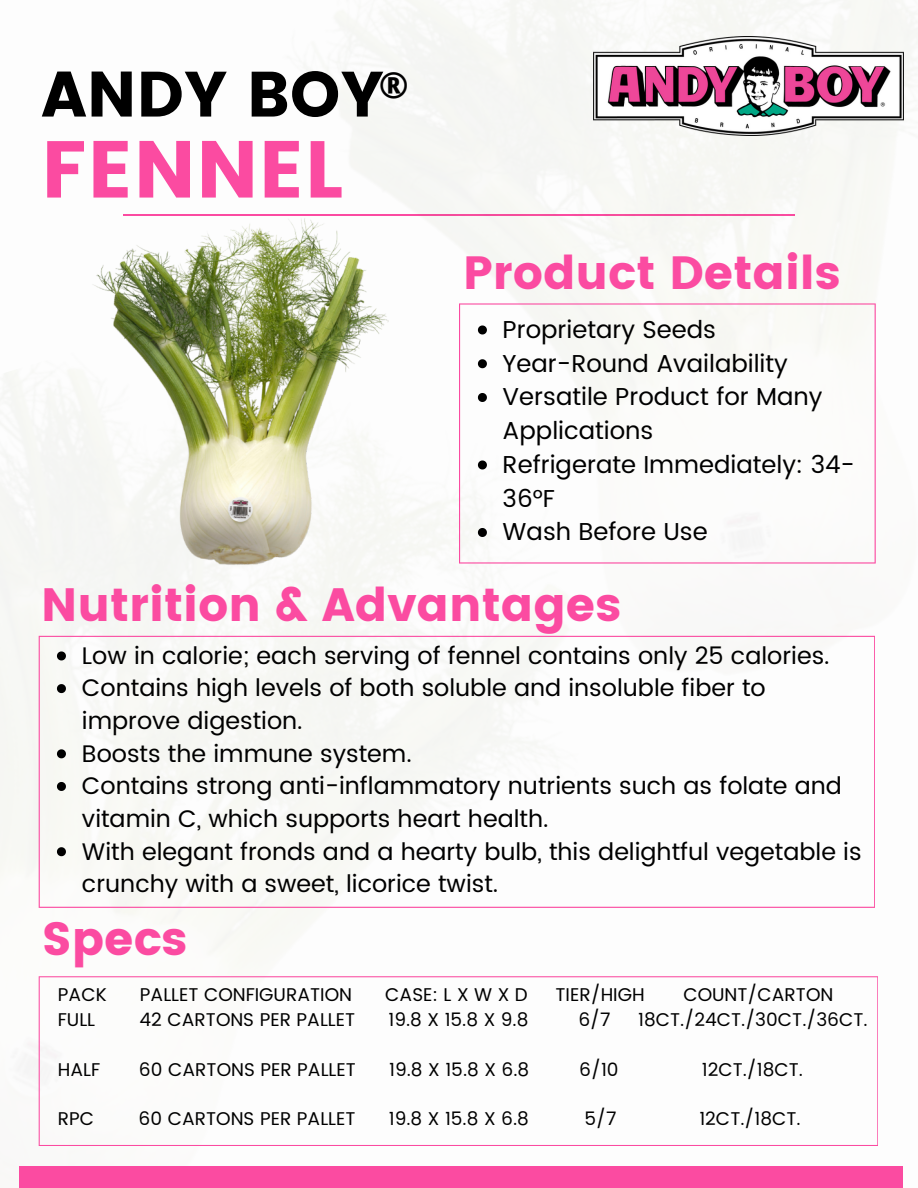
<style>
.page{position:relative;width:918px;height:1188px;background:#fff}
.page>*{position:absolute;margin:0;border:0;box-sizing:border-box;transform-origin:0 0}
.t1{font:80.4px "Poppins";color:#fb4ba1}
.t2{font:63.9px "Poppins";color:#000}
.t3{font:46.5px "Poppins";color:#fb4ba1}
.t4{font:700 36px "Open Sans";color:#000}
.t5{font:24.45px/33.8px "Poppins";color:#000}
.t6{font:24px/32.7px "Poppins";color:#000}
.t7{font:18.45px "Poppins";color:#000}
.t8{font:18.45px "Poppins";letter-spacing:.3em;color:#000}
</style>
<div class="page">
<svg style="left:39px;top:976px;width:839px;height:170px"></svg>
<div style="left:19px;top:1166px;width:883px;height:22px;background:#fb4ba1"></div>
<img style="left:0;top:0;width:918px;height:965px">
<svg style="left:39px;top:636px;width:836px;height:272px"></svg>
<img style="left:594px;top:36px;width:309px;height:99px">
<svg style="left:483px;top:303px;width:393px;height:260px"></svg>
<img style="left:39px;top:107px;width:444px;height:653px">
<svg style="left:478px;top:325px;width:9px;height:9px"></svg>
<svg style="left:478px;top:359px;width:9px;height:9px"></svg>
<svg style="left:478px;top:393px;width:9px;height:9px"></svg>
<svg style="left:478px;top:460px;width:9px;height:9px"></svg>
<svg style="left:478px;top:528px;width:9px;height:9px"></svg>
<svg style="left:57px;top:651px;width:9px;height:9px"></svg>
<svg style="left:57px;top:684px;width:9px;height:9px"></svg>
<svg style="left:57px;top:749px;width:9px;height:9px"></svg>
<svg style="left:57px;top:782px;width:9px;height:9px"></svg>
<svg style="left:57px;top:847px;width:9px;height:9px"></svg>
<h2 class="t2" style="left:41px;top:57px;width:345px">ANDY BOY</h2>
<h1 class="t1" style="left:41px;top:123px;width:303px">FENNEL</h1>
<h3 class="t4" style="left:379px;top:60px;width:31px">®</h3>
<h3 class="t3" style="left:463px;top:246px;width:379px">Product Details</h3>
<p class="t5" style="left:503px;top:313px;width:354px">Proprietary Seeds<br>Year-Round Availability<br>Versatile Product for Many<br>Applications<br>Refrigerate Immediately: 34-<br>36°F<br>Wash Before Use</p>
<h3 class="t3" style="left:41px;top:578px;width:581px">Nutrition &amp; Advantages</h3>
<p class="t6" style="left:82px;top:639px;width:781px">Low in calorie; each serving of fennel contains only 25 calories.<br>Contains high levels of both soluble and insoluble fiber to improve digestion.<br>Boosts the immune system.<br>Contains strong anti-inflammatory nutrients such as folate and vitamin C, which supports heart health.<br>With elegant fronds and a hearty bulb, this delightful vegetable is crunchy with a sweet, licorice twist.</p>
<h3 class="t3" style="left:42px;top:912px;width:147px">Specs</h3>
<p class="t7" style="left:58px;top:984px;width:50px">PACK</p>
<p class="t7" style="left:140px;top:984px;width:214px">PALLET CONFIGURATION</p>
<p class="t8" style="left:385px;top:984px;width:144px">CASE:LXWXD</p>
<p class="t7" style="left:556px;top:984px;width:91px">TIER/HIGH</p>
<p class="t7" style="left:683px;top:984px;width:151px">COUNT/CARTON</p>
<p class="t7" style="left:58px;top:1009px;width:39px">FULL</p>
<p class="t7" style="left:140px;top:1009px;width:217px">42 CARTONS PER PALLET</p>
<p class="t7" style="left:388px;top:1009px;width:142px">19.8 X 15.8 X 9.8</p>
<p class="t7" style="left:578px;top:1009px;width:34px">6/7</p>
<p class="t7" style="left:638px;top:1009px;width:231px">18CT./24CT./30CT./36CT.</p>
<p class="t7" style="left:58px;top:1058px;width:44px">HALF</p>
<p class="t7" style="left:139px;top:1058px;width:218px">60 CARTONS PER PALLET</p>
<p class="t7" style="left:389px;top:1058px;width:142px">19.8 X 15.8 X 6.8</p>
<p class="t7" style="left:579px;top:1058px;width:41px">6/10</p>
<p class="t7" style="left:702px;top:1058px;width:103px">12CT./18CT.</p>
<p class="t7" style="left:58px;top:1108px;width:38px">RPC</p>
<p class="t7" style="left:139px;top:1108px;width:218px">60 CARTONS PER PALLET</p>
<p class="t7" style="left:389px;top:1108px;width:142px">19.8 X 15.8 X 6.8</p>
<p class="t7" style="left:584px;top:1108px;width:33px">5/7</p>
<p class="t7" style="left:699px;top:1108px;width:103px">12CT./18CT.</p>
</div>
